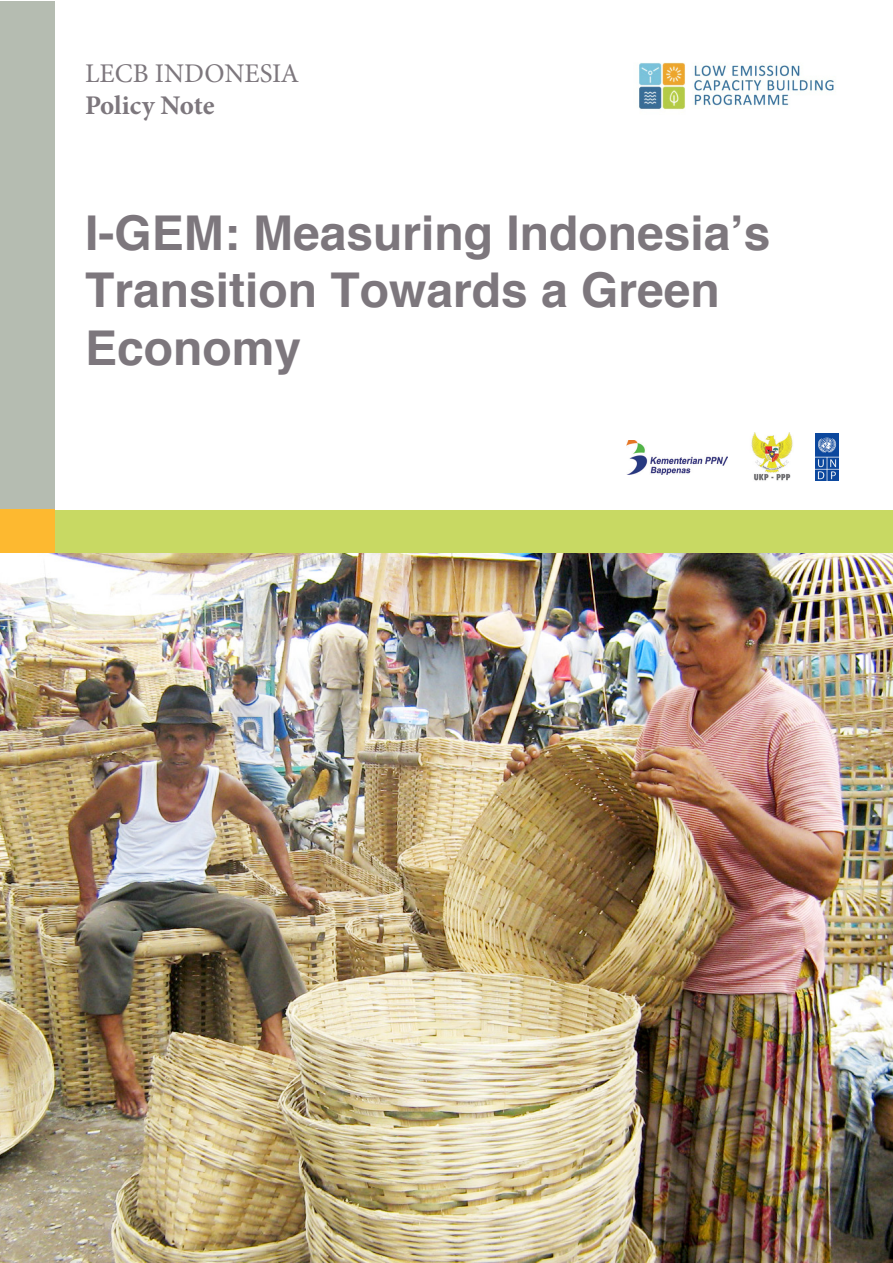
<style>
.page{position:relative;width:893px;height:1263px;background:#fff}
.page>*{position:absolute;margin:0;border:0;box-sizing:border-box;transform-origin:0 0}
.t1{font:700 48px/57.6px "Helvetica";color:#7d777d}
.t2{font:27px "Minion Pro";color:#7d777d}
.t3{font:700 27px "Minion Pro";letter-spacing:-.005em;color:#7d777d}
</style>
<div class="page">
<div style="left:54px;top:510px;width:838px;height:43px;background:#c8d963"></div>
<div style="left:0;top:1px;width:54px;height:509px;background:#b5bcb1"></div>
<img style="left:639px;top:62px;width:195px;height:48px">
<div style="left:0;top:510px;width:54px;height:43px;background:#fdb930"></div>
<img style="left:0;top:553px;width:892px;height:710px">
<img style="left:816px;top:434px;width:23px;height:46px">
<img style="left:751px;top:432px;width:42px;height:49px">
<img style="left:627px;top:440px;width:100px;height:34px">
<p class="t2" style="left:85px;top:55px;width:216px">LECB INDONESIA</p>
<p class="t3" style="left:85px;top:86px;width:131px">Policy Note</p>
<p class="t1" style="left:85px;top:208px;width:687px">I-GEM: Measuring Indonesia’s<br>Transition Towards a Green<br>Economy</p>
</div>
